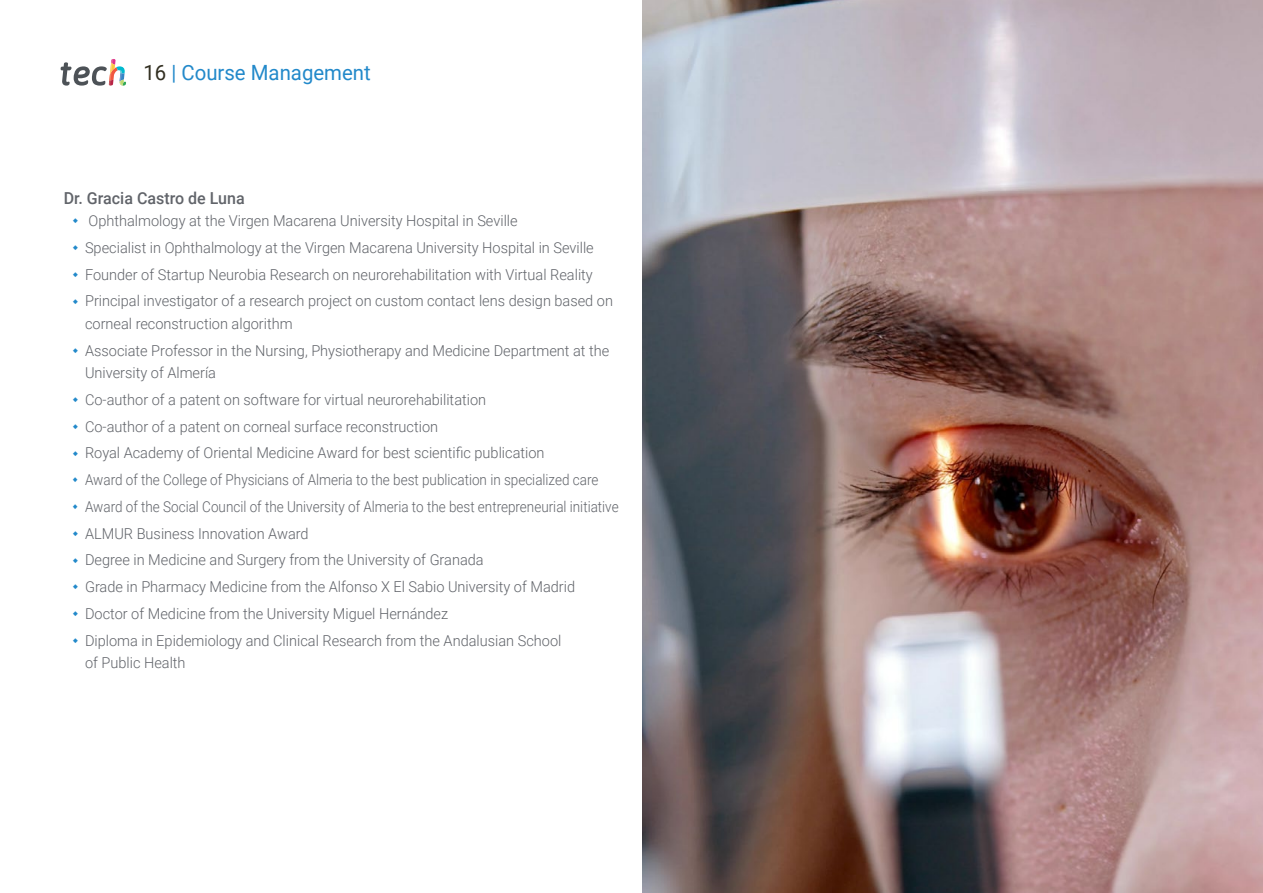
<style>
.page{position:relative;width:1263px;height:893px;background:#fff}
.page>*{position:absolute;margin:0;border:0;box-sizing:border-box;transform-origin:0 0}
.t1{font:21px "Roboto";color:#2289ca}
.t2{font:500 16.5px "Roboto";color:#61646a}
.t3{font:300 15px/26.7px "Roboto";color:#61646a}
.s1{color:#312e20}
</style>
<div class="page">
<img style="left:642px;top:0;width:621px;height:893px">
<svg style="left:61px;top:59px;width:65px;height:27px"></svg>
<h1 class="t1" style="left:144px;top:57px;width:229px"><span class="s1">16</span> | Course Management</h1>
<p class="t2" style="left:64px;top:186px;width:182px">Dr. Gracia Castro de Luna</p>
<p class="t3" style="left:85px;top:207px;width:529px">Ophthalmology at the Virgen Macarena University Hospital in Seville<br>Specialist in Ophthalmology at the Virgen Macarena University Hospital in Seville Founder of Startup Neurobia Research on neurorehabilitation with Virtual Reality Principal investigator of a research project on custom contact lens design based on</p>
<p class="t3" style="left:85px;top:310px;width:526px">corneal reconstruction algorithm<br>Associate Professor in the Nursing, Physiotherapy and Medicine Department at the</p>
<p class="t3" style="left:85px;top:359px;width:535px">University of Almería<br>Co-author of a patent on software for virtual neurorehabilitation<br>Co-author of a patent on corneal surface reconstruction<br>Royal Academy of Oriental Medicine Award for best scientific publication<br>Award of the College of Physicians of Almeria to the best publication in specialized care Award of the Social Council of the University of Almeria to the best entrepreneurial initiative ALMUR Business Innovation Award<br>Degree in Medicine and Surgery from the University of Granada<br>Grade in Pharmacy Medicine from the Alfonso X El Sabio University of Madrid Doctor of Medicine from the University Miguel Hernández<br>Diploma in Epidemiology and Clinical Research from the Andalusian School</p>
<p class="t3" style="left:85px;top:649px;width:102px">of Public Health</p>
</div>
